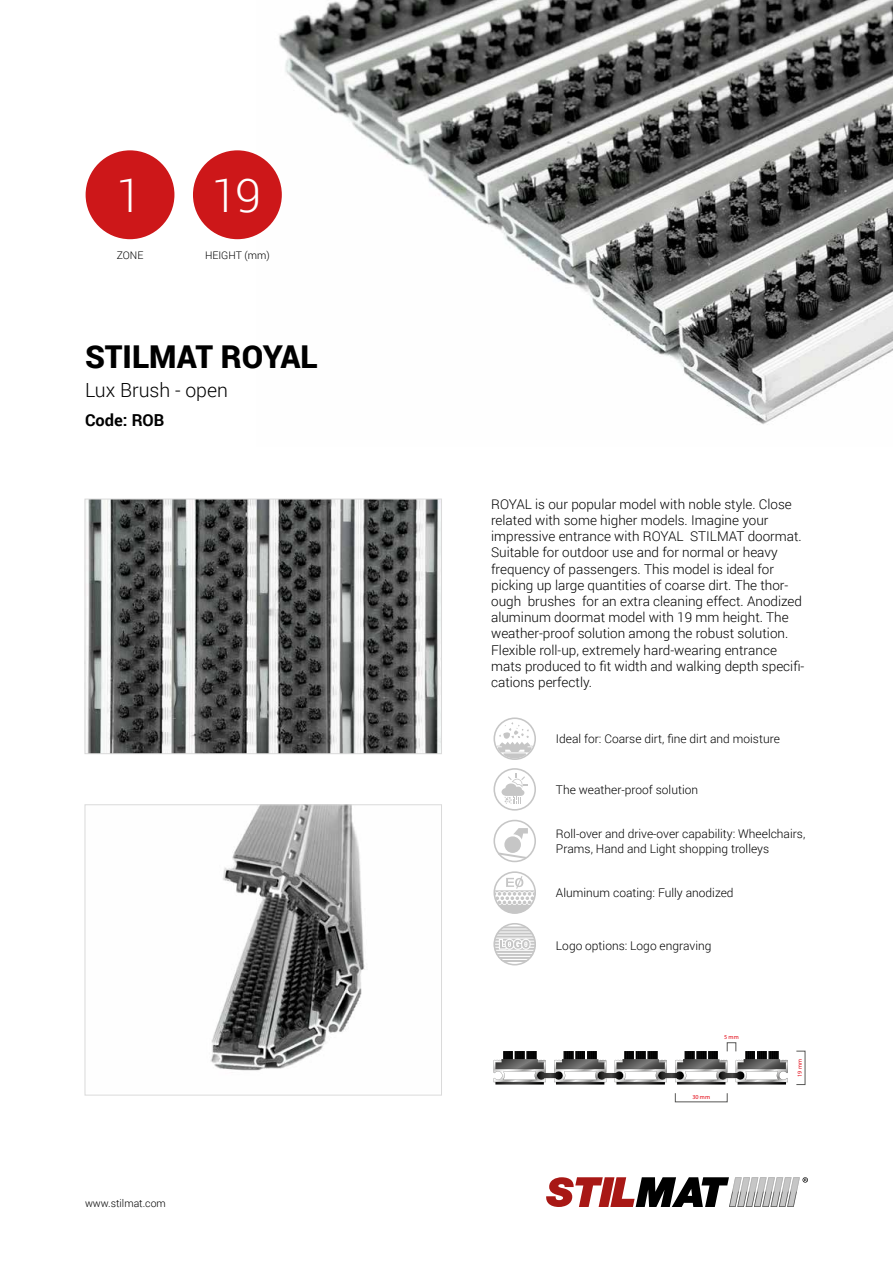
<style>
.page{position:relative;width:893px;height:1263px;background:#fff}
.page>*{position:absolute;margin:0;border:0;box-sizing:border-box;transform-origin:0 0}
.t1{font:300 46.5px "Roboto";color:#fff}
.t2{font:900 31.5px "Roboto";color:#000}
.t3{font:300 19.5px "Roboto";color:#000}
.t4{font:700 16.5px "Roboto";color:#000}
.t5{font:300 13.5px/16.2px "Roboto";color:#000}
.t6{font:300 12px/14.4px "Roboto";color:#000}
.t7{font:300 10.5px "Roboto";color:#000}
.t8{font:6.15px "Myriad Pro";color:#e30613}
</style>
<div class="page">
<svg style="left:546px;top:1177px;width:262px;height:30px"></svg>
<img style="left:257px;top:0;width:636px;height:425px">
<img style="left:87px;top:501px;width:353px;height:251px">
<div style="left:85px;top:499px;width:357px;height:255px;border:1px solid #dadada"></div>
<img style="left:210px;top:806px;width:155px;height:265px">
<div style="left:85px;top:804px;width:357px;height:291px;border:1px solid #dadada"></div>
<div style="left:727px;top:1042px;width:9px;height:9px;border:1px solid #575756"></div>
<svg style="left:493px;top:1051px;width:295px;height:33px"></svg>
<div style="left:86px;top:150px;width:88px;height:89px;background:#cd1719;border-radius:50%"></div>
<div style="left:193px;top:150px;width:89px;height:89px;background:#cd1719;border-radius:50%"></div>
<svg style="left:493px;top:768px;width:43px;height:43px"></svg>
<svg style="left:493px;top:717px;width:43px;height:43px"></svg>
<svg style="left:493px;top:820px;width:43px;height:42px"></svg>
<svg style="left:493px;top:871px;width:43px;height:43px"></svg>
<svg style="left:493px;top:923px;width:43px;height:42px"></svg>
<h1 class="t1" style="left:116px;top:163px;width:27px">1</h1>
<h1 class="t1" style="left:212px;top:163px;width:51px">19</h1>
<p class="t7" style="left:117px;top:248px;width:28px">ZONE</p>
<p class="t7" style="left:205px;top:248px;width:66px">HEIGHT (mm)</p>
<h2 class="t2" style="left:85px;top:334px;width:234px">STILMAT ROYAL</h2>
<h3 class="t3" style="left:85px;top:377px;width:145px">Lux Brush - open</h3>
<p class="t4" style="left:85px;top:409px;width:81px">Code: ROB</p>
<p class="t7" style="left:85px;top:1196px;width:82px">www.stilmat.com</p>
<p class="t5" style="left:491px;top:495px;width:315px">ROYAL is our popular model with noble style. Close related with some higher models. Imagine your impressive entrance with ROYAL STILMAT doormat.<br>Suitable for outdoor use and for normal or heavy frequency of passengers. This model is ideal for picking up large quantities of coarse dirt. The thor&shy;ough brushes for an extra cleaning effect. Anodized aluminum doormat model with 19 mm height. The weather-proof solution among the robust solution.<br>Flexible roll-up, extremely hard-wearing entrance mats produced to fit width and walking depth specifi&shy;cations perfectly.</p>
<p class="t6" style="left:556px;top:731px;width:225px">Ideal for: Coarse dirt, fine dirt and moisture</p>
<p class="t6" style="left:556px;top:782px;width:144px">The weather-proof solution</p>
<p class="t6" style="left:556px;top:826px;width:251px">Roll-over and drive-over capability: Wheelchairs,<br>Prams, Hand and Light shopping trolleys</p>
<p class="t6" style="left:556px;top:885px;width:179px">Aluminum coating: Fully anodized</p>
<p class="t6" style="left:556px;top:938px;width:157px">Logo options: Logo engraving</p>
<p class="t8" style="left:724px;top:1033px;width:16px">5 mm</p>
<p class="t8" style="left:692px;top:1093px;width:19px">30 mm</p>
<p class="t8" style="left:796px;top:1077px;width:19px;rotate:-90deg">19 mm</p>
</div>
